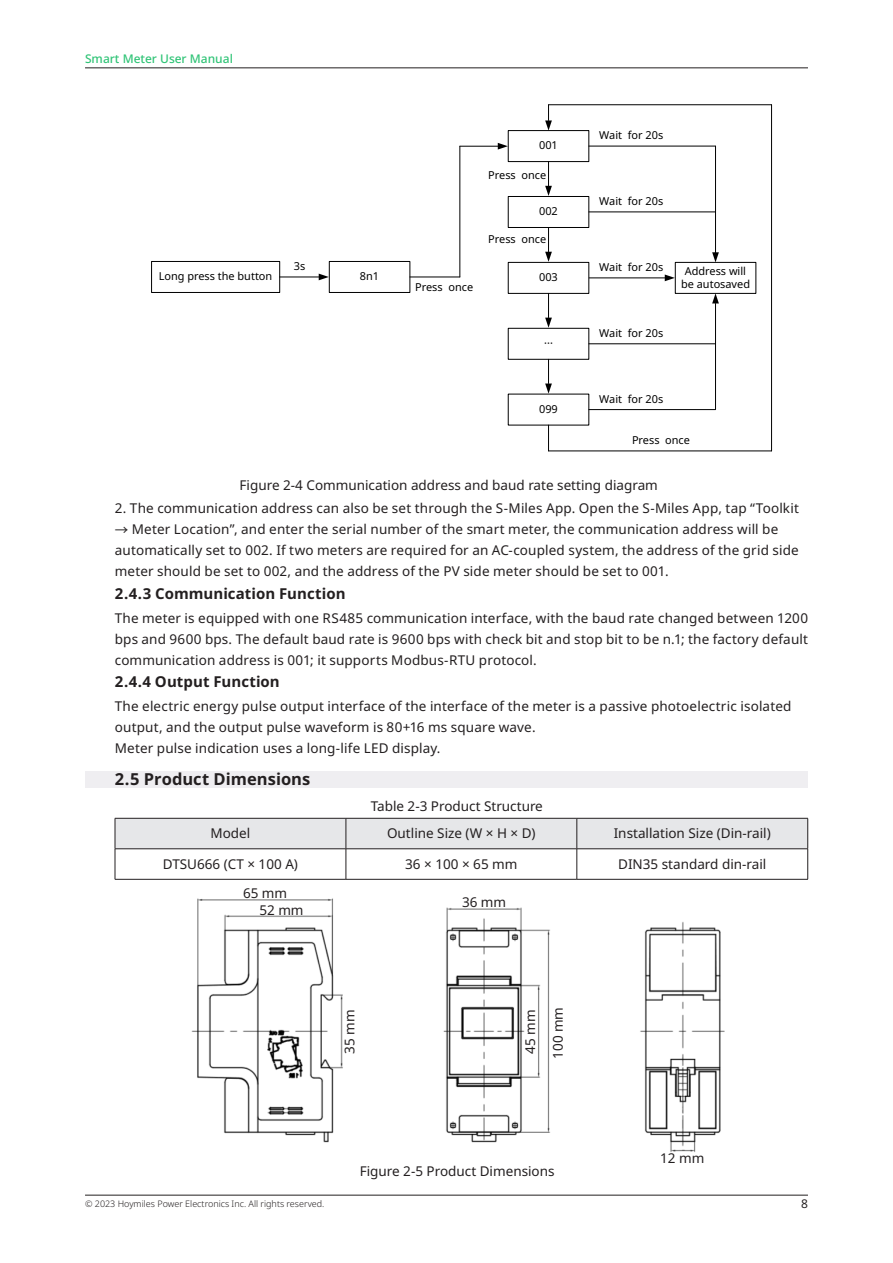
<style>
.page{position:relative;width:893px;height:1263px;background:#fff}
.page>*{position:absolute;margin:0;border:0;box-sizing:border-box;transform-origin:0 0}
.段落样式2{font:700 16.5px "Noto Sans";color:#231f20}
.段落样式3{font:700 15px "Noto Sans";letter-spacing:.005em;color:#231f20}
.Body{font:13.5px/21px "Noto Sans";letter-spacing:.01em;color:#231f20}
.t1{font:500 12px "Noto Sans";color:#31c477}
.t2{font:12px "Noto Sans";color:#231f20}
.t3{font:10.95px/13px "Noto Sans";color:#000;text-align:center}
.t4{font:300 9px "Noto Sans";color:#231f20}
.s1{font-family:"Source Han Sans CN"}
</style>
<div class="page">
<hr style="left:85px;top:1195px;width:723px;height:1px;background:#231f20">
<hr style="left:85px;top:68px;width:723px;height:1px;background:#231f20">
<div style="left:85px;top:771px;width:723px;height:16px;background:#efeef1"></div>
<div style="left:116px;top:819px;width:691px;height:29px;background:#e6e7e9"></div>
<hr style="left:115px;top:818px;width:231px;height:1px;background:#231f20">
<hr style="left:115px;top:818px;width:1px;height:31px;background:#231f20">
<hr style="left:346px;top:818px;width:231px;height:1px;background:#231f20">
<hr style="left:346px;top:818px;width:1px;height:31px;background:#231f20">
<hr style="left:577px;top:818px;width:231px;height:1px;background:#231f20">
<hr style="left:577px;top:818px;width:1px;height:31px;background:#231f20">
<hr style="left:807px;top:818px;width:1px;height:31px;background:#231f20">
<hr style="left:115px;top:848px;width:231px;height:1px;background:#231f20">
<hr style="left:115px;top:849px;width:1px;height:30px;background:#231f20">
<hr style="left:346px;top:848px;width:231px;height:1px;background:#231f20">
<hr style="left:346px;top:849px;width:1px;height:30px;background:#231f20">
<hr style="left:577px;top:848px;width:231px;height:1px;background:#231f20">
<hr style="left:577px;top:849px;width:1px;height:30px;background:#231f20">
<hr style="left:807px;top:849px;width:1px;height:30px;background:#231f20">
<hr style="left:115px;top:879px;width:231px;height:1px;background:#231f20">
<hr style="left:346px;top:879px;width:231px;height:1px;background:#231f20">
<hr style="left:577px;top:879px;width:231px;height:1px;background:#231f20">
<img style="left:191px;top:898px;width:534px;height:254px">
<div style="left:151px;top:261px;width:129px;height:32px;border:1px solid #000"></div>
<hr style="left:280px;top:277px;width:39px;height:1px;background:#000">
<svg style="left:319px;top:274px;width:10px;height:6px"></svg>
<hr style="left:460px;top:146px;width:1px;height:131px;background:#000">
<hr style="left:460px;top:146px;width:38px;height:1px;background:#000">
<svg style="left:498px;top:143px;width:10px;height:7px"></svg>
<div style="left:508px;top:130px;width:81px;height:32px;border:1px solid #000"></div>
<div style="left:508px;top:196px;width:81px;height:32px;border:1px solid #000"></div>
<div style="left:508px;top:262px;width:81px;height:32px;border:1px solid #000"></div>
<div style="left:508px;top:328px;width:81px;height:31px;border:1px solid #000"></div>
<svg style="left:545px;top:162px;width:7px;height:34px"></svg>
<svg style="left:545px;top:227px;width:7px;height:35px"></svg>
<svg style="left:545px;top:293px;width:7px;height:35px"></svg>
<svg style="left:545px;top:359px;width:7px;height:35px"></svg>
<svg style="left:548px;top:425px;width:1px;height:26px"></svg>
<hr style="left:548px;top:451px;width:223px;height:1px;background:#000">
<hr style="left:771px;top:105px;width:1px;height:346px;background:#000">
<svg style="left:545px;top:105px;width:7px;height:26px"></svg>
<hr style="left:548px;top:104px;width:223px;height:1px;background:#000">
<div style="left:675px;top:262px;width:81px;height:32px;border:1px solid #000"></div>
<hr style="left:589px;top:278px;width:76px;height:1px;background:#000">
<svg style="left:665px;top:274px;width:10px;height:7px"></svg>
<hr style="left:715px;top:146px;width:1px;height:107px;background:#000">
<svg style="left:712px;top:252px;width:7px;height:10px"></svg>
<hr style="left:589px;top:146px;width:126px;height:1px;background:#000">
<hr style="left:589px;top:212px;width:126px;height:1px;background:#000">
<hr style="left:715px;top:303px;width:1px;height:106px;background:#000">
<svg style="left:712px;top:293px;width:7px;height:10px"></svg>
<hr style="left:589px;top:344px;width:126px;height:1px;background:#000">
<div style="left:329px;top:261px;width:81px;height:32px;border:1px solid #000"></div>
<hr style="left:410px;top:277px;width:50px;height:1px;background:#000">
<hr style="left:589px;top:409px;width:126px;height:1px;background:#000">
<p class="t1" style="left:85px;top:50px;width:149px">Smart Meter User Manual</p>
<p class="t3" style="left:159px;top:270px;width:115px">Long press the button</p>
<p class="t3" style="left:294px;top:260px;width:13px">3s</p>
<p class="t3" style="left:360px;top:270px;width:21px">8n1</p>
<p class="t3" style="left:415px;top:280px;width:60px">Press once</p>
<p class="t3" style="left:539px;top:139px;width:20px">001</p>
<p class="t3" style="left:488px;top:169px;width:60px">Press once</p>
<p class="t3" style="left:539px;top:205px;width:20px">002</p>
<p class="t3" style="left:488px;top:233px;width:60px">Press once</p>
<p class="t3" style="left:539px;top:271px;width:20px">003</p>
<p class="t3" style="left:544px;top:337px;width:10px">···</p>
<p class="t3" style="left:539px;top:403px;width:20px">099</p>
<p class="t3" style="left:599px;top:129px;width:66px">Wait for 20s</p>
<p class="t3" style="left:599px;top:195px;width:66px">Wait for 20s</p>
<p class="t3" style="left:599px;top:261px;width:66px">Wait for 20s</p>
<p class="t3" style="left:599px;top:326px;width:66px">Wait for 20s</p>
<p class="t3" style="left:681px;top:264px;width:71px">Address will be autosaved</p>
<p class="t3" style="left:599px;top:392px;width:66px">Wait for 20s</p>
<p class="t3" style="left:632px;top:434px;width:60px">Press once</p>
<p class="Body" style="left:240px;top:475px;width:420px">Figure 2-4 Communication address and baud rate setting diagram</p>
<p class="Body" style="left:115px;top:498px;width:686px">2. The communication address can also be set through the S-Miles App. Open the S-Miles App, tap “Toolkit</p>
<p class="Body" style="left:115px;top:519px;width:685px"><span class="s1">→</span> Meter Location”, and enter the serial number of the smart meter, the communication address will be automatically set to 002. If two meters are required for an AC-coupled system, the address of the grid side meter should be set to 002, and the address of the PV side meter should be set to 001.</p>
<p class="段落样式3" style="left:115px;top:583px;width:232px">2.4.3 Communication Function</p>
<p class="Body" style="left:115px;top:607px;width:695px;text-align:justify">The meter is equipped with one RS485 communication interface, with the baud rate changed between 1200 bps and 9600 bps. The default baud rate is 9600 bps with check bit and stop bit to be n.1; the factory default communication address is 001; it supports Modbus-RTU protocol.</p>
<p class="段落样式3" style="left:115px;top:671px;width:167px">2.4.4 Output Function</p>
<p class="Body" style="left:115px;top:696px;width:678px">The electric energy pulse output interface of the interface of the meter is a passive photoelectric isolated output, and the output pulse waveform is 80+16 ms square wave.</p>
<p class="Body" style="left:115px;top:738px;width:327px">Meter pulse indication uses a long-life LED display.</p>
<p class="段落样式2" style="left:115px;top:767px;width:197px">2.5 Product Dimensions</p>
<p class="Body" style="left:371px;top:796px;width:174px">Table 2-3 Product Structure</p>
<p class="Body" style="left:211px;top:823px;width:41px">Model</p>
<p class="Body" style="left:387px;top:823px;width:150px">Outline Size (W × H × D)</p>
<p class="Body" style="left:614px;top:823px;width:159px">Installation Size (Din-rail)</p>
<p class="Body" style="left:163px;top:854px;width:137px">DTSU666 (CT × 100 A)</p>
<p class="Body" style="left:405px;top:854px;width:114px">36 × 100 × 65 mm</p>
<p class="Body" style="left:618px;top:854px;width:150px">DIN35 standard din-rail</p>
<p class="Body" style="left:243px;top:883px;width:46px">65 mm</p>
<p class="Body" style="left:259px;top:899px;width:46px">52 mm</p>
<p class="Body" style="left:462px;top:892px;width:46px">36 mm</p>
<p class="Body" style="left:339px;top:1054px;width:46px;rotate:-90deg">35 mm</p>
<p class="Body" style="left:520px;top:1054px;width:46px;rotate:-90deg">45 mm</p>
<p class="Body" style="left:548px;top:1059px;width:53px;rotate:-90deg">100 mm</p>
<p class="Body" style="left:360px;top:1161px;width:196px">Figure 2-5 Product Dimensions</p>
<p class="Body" style="left:660px;top:1148px;width:46px">12 mm</p>
<p class="t4" style="left:85px;top:1197px;width:241px">© 2023 Hoymiles Power Electronics Inc. All rights reserved.</p>
<p class="t2" style="left:801px;top:1195px;width:8px">8</p>
</div>
